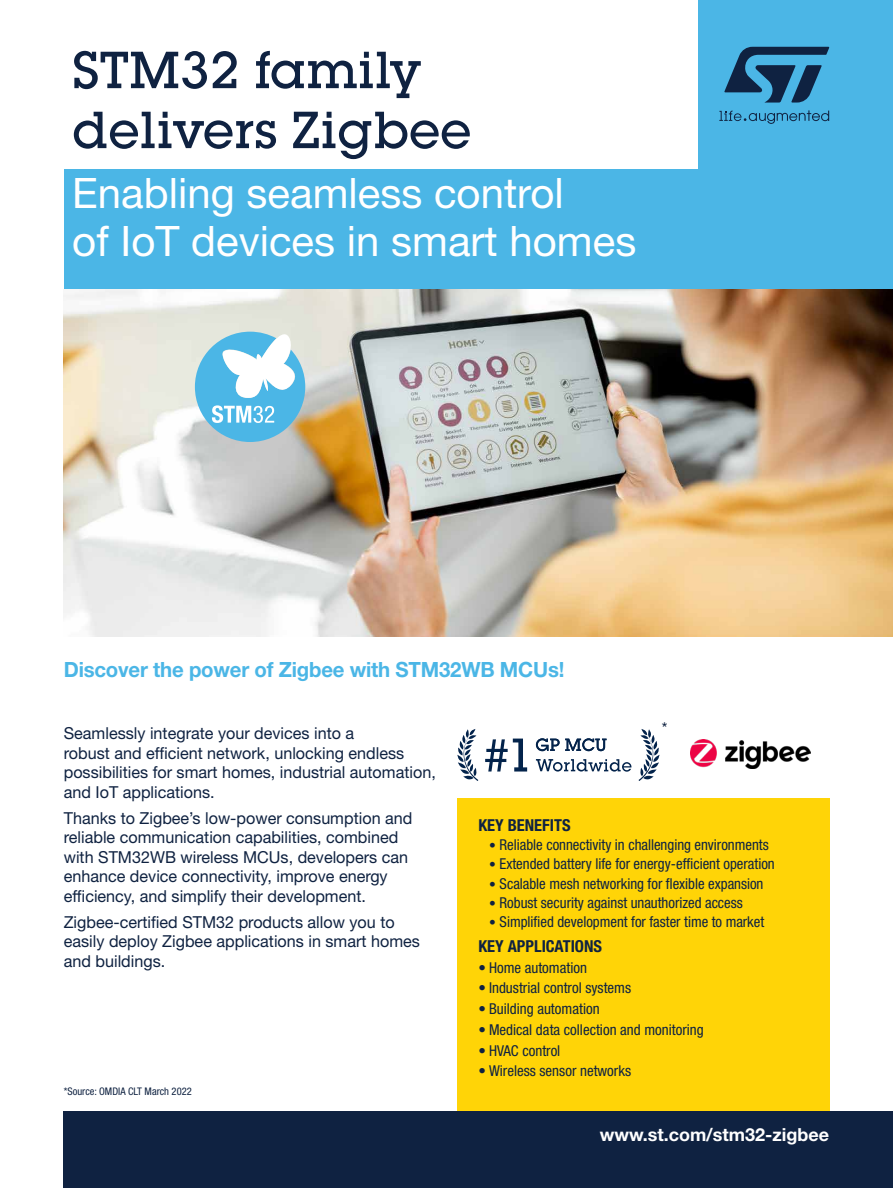
<style>
.page{position:relative;width:893px;height:1188px;background:#fff}
.page>*{position:absolute;margin:0;border:0;box-sizing:border-box;transform-origin:0 0}
.t1{font:500 51px/60px "Lubalin Graph Std";color:#0f2241}
.t2{font:42px/48px "Helvetica Neue LT Std";color:#fff}
.t3{font:700 21px "Helvetica Neue LT Std";letter-spacing:-.01em;color:#4bb6e6}
.t4{font:700 18px "Helvetica Neue LT Std";color:#fff}
.t5{font:16.5px/19.5px "Helvetica Neue LT Std";color:#0f2241}
.t6{font:700 condensed 16.5px "Helvetica Neue LT Std";color:#0f2241}
.t7{font:condensed 15px "Helvetica Neue LT Std";color:#0f2241}
.t8{font:condensed 10.5px "Helvetica Neue LT Std";color:#0f2241}
.s1{font-size:13.5px}
</style>
<div class="page">
<div style="left:698px;top:0;width:195px;height:298px;background:#4bb6e6"></div>
<div style="left:64px;top:169px;width:829px;height:129px;background:#4bb6e6"></div>
<svg style="left:724px;top:47px;width:105px;height:56px"></svg>
<svg style="left:719px;top:110px;width:110px;height:14px"></svg>
<img style="left:64px;top:290px;width:829px;height:347px">
<div style="left:457px;top:798px;width:372px;height:329px;background:#ffd407"></div>
<div style="left:64px;top:1111px;width:829px;height:77px;background:#0f2241"></div>
<svg style="left:195px;top:326px;width:110px;height:116px"></svg>
<img style="left:690px;top:740px;width:121px;height:29px">
<svg style="left:536px;top:759px;width:95px;height:13px"></svg>
<svg style="left:536px;top:738px;width:70px;height:13px"></svg>
<svg style="left:485px;top:739px;width:42px;height:33px"></svg>
<svg style="left:457px;top:729px;width:21px;height:52px"></svg>
<svg style="left:638px;top:729px;width:21px;height:52px"></svg>
<h1 class="t1" style="left:72px;top:40px;width:401px">STM32 family delivers Zigbee</h1>
<h2 class="t2" style="left:72px;top:168px;width:566px">Enabling seamless control<br>of IoT devices in smart homes</h2>
<p class="t3" style="left:64px;top:657px;width:502px">Discover the power of Zigbee with STM32WB MCUs!</p>
<p class="t5" style="left:64px;top:723px;width:374px">Seamlessly integrate your devices into a<br>robust and efficient network, unlocking endless possibilities for smart homes, industrial automation, and IoT applications.</p>
<p class="t5" style="left:64px;top:808px;width:350px">Thanks to Zigbee’s low-power consumption and reliable communication capabilities, combined with STM32WB wireless MCUs, developers can enhance device connectivity, improve energy efficiency, and simplify their development.</p>
<p class="t5" style="left:64px;top:912px;width:358px">Zigbee-certified STM32 products allow you to easily deploy Zigbee applications in smart homes and buildings.</p>
<p class="t8" style="left:64px;top:1085px;width:130px">*Source: OMDIA CLT March 2022</p>
<p class="t5" style="left:662px;top:718px;width:7px">*</p>
<p class="t6" style="left:478px;top:815px;width:94px">KEY BENEFITS</p>
<p class="t7" style="left:489px;top:836px;width:281px"><span class="s1">•</span> Reliable connectivity in challenging environments</p>
<p class="t7" style="left:489px;top:855px;width:287px"><span class="s1">•</span> Extended battery life for energy-efficient operation</p>
<p class="t7" style="left:489px;top:874px;width:276px"><span class="s1">•</span> Scalable mesh networking for flexible expansion</p>
<p class="t7" style="left:489px;top:894px;width:255px"><span class="s1">•</span> Robust security against unauthorized access</p>
<p class="t7" style="left:489px;top:913px;width:277px"><span class="s1">•</span> Simplified development for faster time to market</p>
<p class="t6" style="left:478px;top:936px;width:125px">KEY APPLICATIONS</p>
<p class="t7" style="left:478px;top:958px;width:110px">• Home automation</p>
<p class="t7" style="left:478px;top:979px;width:154px">• Industrial control systems</p>
<p class="t7" style="left:478px;top:1000px;width:123px">• Building automation</p>
<p class="t7" style="left:478px;top:1021px;width:227px">• Medical data collection and monitoring</p>
<p class="t7" style="left:478px;top:1041px;width:83px">• HVAC control</p>
<p class="t7" style="left:478px;top:1062px;width:154px">• Wireless sensor networks</p>
<p class="t4" style="left:600px;top:1124px;width:231px">www.st.com/stm32-zigbee</p>
</div>
